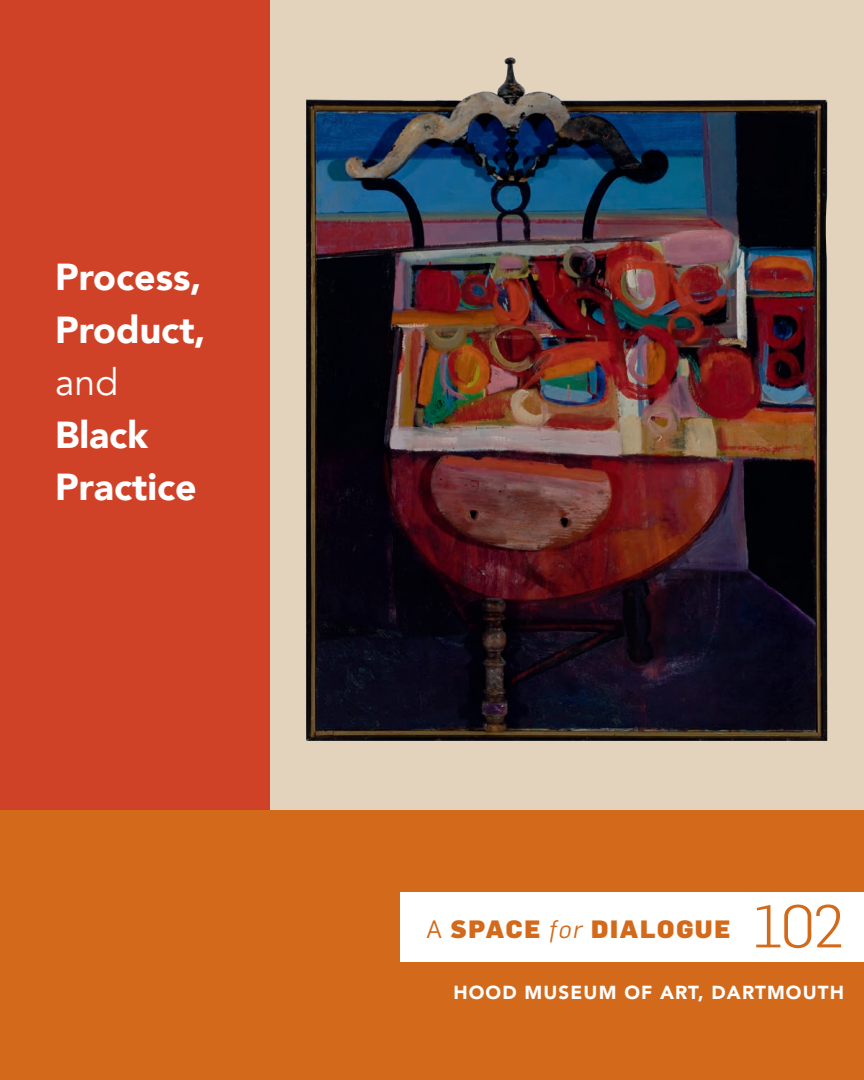
<style>
.page{position:relative;width:864px;height:1080px;background:#fff}
.page>*{position:absolute;margin:0;border:0;box-sizing:border-box;transform-origin:0 0}
.t1{font:300 58.95px "Flama";color:#d3691a}
.t2{font:900 37.5px/52.5px "Avenir";color:#fff}
.t3{font:37.5px "Avenir";color:#fff}
.t4{font:900 24.6px "Flama";letter-spacing:.075em;color:#d3691a}
.t5{font:900 18.9px "Avenir";letter-spacing:.06em;color:#fff}
.s1{font-weight:400}
.s2{font-weight:400;font-style:italic}
</style>
<div class="page">
<div style="left:271px;top:0;width:593px;height:814px;background:#e3d2bc"></div>
<div style="left:0;top:0;width:270px;height:953px;background:#d04227"></div>
<img style="left:306px;top:57px;width:521px;height:684px">
<div style="left:0;top:810px;width:864px;height:270px;background:#d3691a"></div>
<div style="left:400px;top:892px;width:464px;height:70px;background:#fff"></div>
<p class="t2" style="left:55px;top:250px;width:152px">Process,<br>Product,</p>
<p class="t3" style="left:55px;top:360px;width:65px">and</p>
<p class="t2" style="left:55px;top:407px;width:143px">Black<br>Practice</p>
<p class="t4" style="left:426px;top:911px;width:306px"><span class="s1">A</span> SPACE <span class="s2">for</span> DIALOGUE</p>
<h1 class="t1" style="left:753px;top:887px;width:92px">102</h1>
<p class="t5" style="left:453px;top:976px;width:392px">HOOD MUSEUM OF ART, DARTMOUTH</p>
</div>
